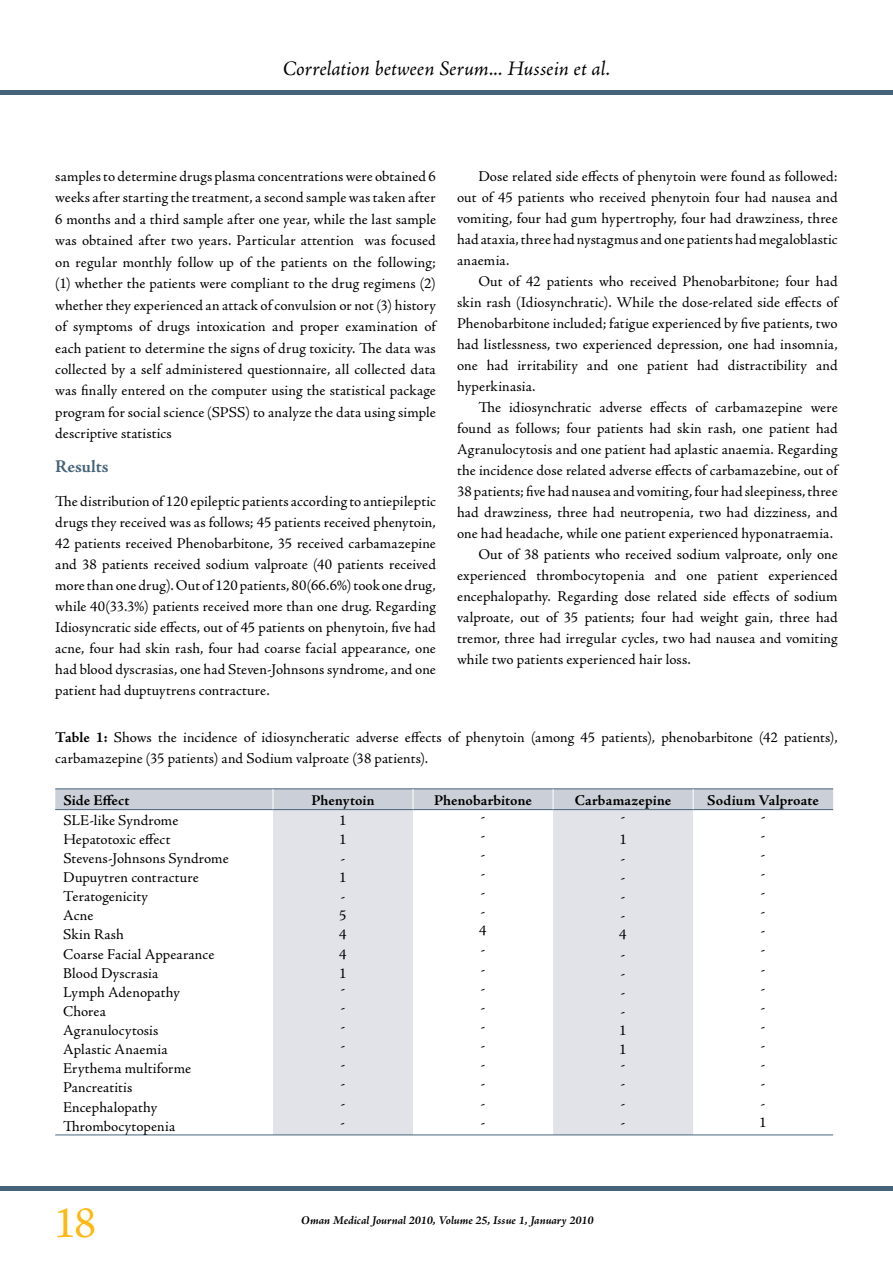
<style>
.page{position:relative;width:893px;height:1263px;background:#fff}
.page>*{position:absolute;margin:0;border:0;box-sizing:border-box;transform-origin:0 0}
.t1{font:45px "Adobe Jenson Pro";color:#fdb913}
.t2{font:italic 21px "Adobe Jenson Pro";color:#000}
.t3{font:700 18px "Adobe Jenson Pro";letter-spacing:-.005em;color:#46637a}
.t4{font:15px/21px "Adobe Jenson Pro";letter-spacing:.005em;color:#000;text-align:justify}
.t5{font:700 15px "Adobe Jenson Pro";letter-spacing:.005em;color:#000}
.t6{font:italic 700 12px "Adobe Jenson Pro";letter-spacing:-.005em;color:#000}
.s1{font-weight:700}
</style>
<div class="page">
<hr style="left:0;top:90px;width:893px;height:4px;background:#46637a">
<div style="left:0;top:1186px;width:893px;height:5px;background:#46637a"></div>
<svg style="left:273px;top:810px;width:420px;height:324px;fill:#e1e3e8"></svg>
<hr style="left:55px;top:1134px;width:218px;height:1px;background:#46637a">
<hr style="left:273px;top:1134px;width:140px;height:1px;background:#46637a">
<hr style="left:413px;top:1134px;width:140px;height:1px;background:#46637a">
<hr style="left:553px;top:1134px;width:140px;height:1px;background:#46637a">
<hr style="left:693px;top:1134px;width:140px;height:1px;background:#46637a">
<hr style="left:55px;top:788px;width:218px;height:1px;background:#46637a">
<hr style="left:273px;top:788px;width:140px;height:1px;background:#46637a">
<hr style="left:413px;top:788px;width:140px;height:1px;background:#46637a">
<hr style="left:553px;top:788px;width:140px;height:1px;background:#46637a">
<hr style="left:693px;top:788px;width:140px;height:1px;background:#46637a">
<svg style="left:55px;top:789px;width:778px;height:21px"></svg>
<h2 class="t2" style="left:283px;top:56px;width:329px">Correlation between Serum... Hussein et al.</h2>
<p class="t4" style="left:55px;top:166px;width:382px;line-height:21.5px">samples to determine drugs plasma concentrations were obtained 6 weeks after starting the treatment, a second sample was taken after 6 months and a third sample after one year, while the last sample was obtained after two years. Particular attention was focused on regular monthly follow up of the patients on the following; (1) whether the patients were compliant to the drug regimens (2) whether they experienced an attack of convulsion or not (3) history of symptoms of drugs intoxication and proper examination of each patient to determine the signs of drug toxicity. The data was collected by a self administered questionnaire, all collected data was finally entered on the computer using the statistical package program for social science (SPSS) to analyze the data using simple descriptive statistics</p>
<p class="t3" style="left:55px;top:456px;width:55px">Results</p>
<p class="t4" style="left:55px;top:491px;width:382px">The distribution of 120 epileptic patients according to antiepileptic drugs they received was as follows; 45 patients received phenytoin, 42 patients received Phenobarbitone, 35 received carbamazepine and 38 patients received sodium valproate (40 patients received more than one drug). Out of 120 patients, 80(66.6%) took one drug, while 40(33.3%) patients received more than one drug. Regarding Idiosyncratic side effects, out of 45 patients on phenytoin, five had acne, four had skin rash, four had coarse facial appearance, one had blood dyscrasias, one had Steven-Johnsons syndrome, and one patient had duptuytrens contracture.</p>
<p class="t4" style="left:457px;top:166px;width:382px;text-indent:21px">Dose related side effects of phenytoin were found as followed: out of 45 patients who received phenytoin four had nausea and vomiting, four had gum hypertrophy, four had drawziness, three had ataxia, three had nystagmus and one patients had megaloblastic anaemia.</p>
<p class="t4" style="left:457px;top:271px;width:382px;text-indent:21px">Out of 42 patients who received Phenobarbitone; four had skin rash (Idiosynchratic). While the dose-related side effects of Phenobarbitone included; fatigue experienced by five patients, two had listlessness, two experienced depression, one had insomnia, one had irritability and one patient had distractibility and hyperkinasia.</p>
<p class="t4" style="left:478px;top:397px;width:361px">The idiosynchratic adverse effects of carbamazepine were</p>
<p class="t4" style="left:457px;top:418px;width:382px">found as follows; four patients had skin rash, one patient had</p>
<p class="t4" style="left:457px;top:439px;width:382px">Agranulocytosis and one patient had aplastic anaemia. Regarding</p>
<p class="t4" style="left:457px;top:460px;width:382px">the incidence dose related adverse effects of carbamazebine, out of</p>
<p class="t4" style="left:457px;top:481px;width:382px">38 patients; five had nausea and vomiting, four had sleepiness, three</p>
<p class="t4" style="left:457px;top:502px;width:382px">had drawziness, three had neutropenia, two had dizziness, and</p>
<p class="t4" style="left:457px;top:523px;width:377px">one had headache, while one patient experienced hyponatraemia.</p>
<p class="t4" style="left:478px;top:544px;width:361px">Out of 38 patients who received sodium valproate, only one</p>
<p class="t4" style="left:457px;top:565px;width:382px">experienced thrombocytopenia and one patient experienced</p>
<p class="t4" style="left:457px;top:586px;width:382px">encephalopathy. Regarding dose related side effects of sodium</p>
<p class="t4" style="left:457px;top:607px;width:382px">valproate, out of 35 patients; four had weight gain, three had</p>
<p class="t4" style="left:457px;top:628px;width:382px">tremor, three had irregular cycles, two had nausea and vomiting</p>
<p class="t4" style="left:457px;top:649px;width:235px">while two patients experienced hair loss.</p>
<p class="t4" style="left:55px;top:727px;width:784px"><span class="s1">Table 1:</span> Shows the incidence of idiosyncheratic adverse effects of phenytoin (among 45 patients), phenobarbitone (42 patients), carbamazepine (35 patients) and Sodium valproate (38 patients).</p>
<p class="t5" style="left:63px;top:792px;width:68px">Side Effect</p>
<p class="t5" style="left:311px;top:792px;width:65px">Phenytoin</p>
<p class="t5" style="left:434px;top:792px;width:99px">Phenobarbitone</p>
<p class="t5" style="left:575px;top:792px;width:98px">Carbamazepine</p>
<p class="t5" style="left:707px;top:792px;width:113px">Sodium Valproate</p>
<p class="t4" style="left:63px;top:809px;width:116px">SLE-like Syndrome</p>
<p class="t4" style="left:339px;top:809px;width:9px">1</p>
<p class="t4" style="left:481px;top:806px;width:6px">-</p>
<p class="t4" style="left:621px;top:806px;width:6px">-</p>
<p class="t4" style="left:761px;top:806px;width:6px">-</p>
<p class="t4" style="left:63px;top:829px;width:109px">Hepatotoxic effect</p>
<p class="t4" style="left:339px;top:829px;width:9px">1</p>
<p class="t4" style="left:481px;top:825px;width:6px">-</p>
<p class="t4" style="left:619px;top:829px;width:9px">1</p>
<p class="t4" style="left:761px;top:825px;width:6px">-</p>
<p class="t4" style="left:63px;top:848px;width:167px">Stevens-Johnsons Syndrome</p>
<p class="t4" style="left:341px;top:848px;width:6px">-</p>
<p class="t4" style="left:481px;top:844px;width:6px">-</p>
<p class="t4" style="left:761px;top:844px;width:6px">-</p>
<p class="t4" style="left:621px;top:848px;width:6px">-</p>
<p class="t4" style="left:63px;top:867px;width:137px">Dupuytren contracture</p>
<p class="t4" style="left:339px;top:867px;width:9px">1</p>
<p class="t4" style="left:481px;top:863px;width:6px">-</p>
<p class="t4" style="left:621px;top:867px;width:6px">-</p>
<p class="t4" style="left:761px;top:863px;width:6px">-</p>
<p class="t4" style="left:63px;top:886px;width:86px">Teratogenicity</p>
<p class="t4" style="left:340px;top:886px;width:6px">-</p>
<p class="t4" style="left:480px;top:882px;width:6px">-</p>
<p class="t4" style="left:621px;top:886px;width:6px">-</p>
<p class="t4" style="left:761px;top:882px;width:6px">-</p>
<p class="t4" style="left:63px;top:905px;width:32px">Acne</p>
<p class="t4" style="left:339px;top:905px;width:9px">5</p>
<p class="t4" style="left:480px;top:901px;width:6px">-</p>
<p class="t4" style="left:621px;top:905px;width:6px">-</p>
<p class="t4" style="left:761px;top:901px;width:6px">-</p>
<p class="t4" style="left:63px;top:924px;width:62px">Skin Rash</p>
<p class="t4" style="left:339px;top:924px;width:9px">4</p>
<p class="t4" style="left:479px;top:920px;width:9px">4</p>
<p class="t4" style="left:619px;top:924px;width:9px">4</p>
<p class="t4" style="left:761px;top:920px;width:6px">-</p>
<p class="t4" style="left:63px;top:943px;width:153px">Coarse Facial Appearance</p>
<p class="t4" style="left:339px;top:943px;width:9px">4</p>
<p class="t4" style="left:480px;top:939px;width:6px">-</p>
<p class="t4" style="left:761px;top:939px;width:6px">-</p>
<p class="t4" style="left:620px;top:943px;width:6px">-</p>
<p class="t4" style="left:63px;top:963px;width:96px">Blood Dyscrasia</p>
<p class="t4" style="left:339px;top:963px;width:9px">1</p>
<p class="t4" style="left:480px;top:959px;width:6px">-</p>
<p class="t4" style="left:620px;top:963px;width:6px">-</p>
<p class="t4" style="left:760px;top:959px;width:6px">-</p>
<p class="t4" style="left:63px;top:982px;width:118px">Lymph Adenopathy</p>
<p class="t4" style="left:340px;top:978px;width:6px">-</p>
<p class="t4" style="left:480px;top:978px;width:6px">-</p>
<p class="t4" style="left:620px;top:982px;width:6px">-</p>
<p class="t4" style="left:760px;top:978px;width:6px">-</p>
<p class="t4" style="left:63px;top:1001px;width:44px">Chorea</p>
<p class="t4" style="left:340px;top:997px;width:6px">-</p>
<p class="t4" style="left:480px;top:997px;width:6px">-</p>
<p class="t4" style="left:620px;top:1001px;width:6px">-</p>
<p class="t4" style="left:760px;top:997px;width:6px">-</p>
<p class="t4" style="left:63px;top:1020px;width:97px">Agranulocytosis</p>
<p class="t4" style="left:340px;top:1016px;width:6px">-</p>
<p class="t4" style="left:480px;top:1016px;width:6px">-</p>
<p class="t4" style="left:619px;top:1020px;width:9px">1</p>
<p class="t4" style="left:760px;top:1016px;width:6px">-</p>
<p class="t4" style="left:63px;top:1039px;width:106px">Aplastic Anaemia</p>
<p class="t4" style="left:340px;top:1035px;width:6px">-</p>
<p class="t4" style="left:480px;top:1035px;width:6px">-</p>
<p class="t4" style="left:619px;top:1039px;width:9px">1</p>
<p class="t4" style="left:760px;top:1035px;width:6px">-</p>
<p class="t4" style="left:63px;top:1058px;width:129px">Erythema multiforme</p>
<p class="t4" style="left:340px;top:1054px;width:6px">-</p>
<p class="t4" style="left:480px;top:1054px;width:6px">-</p>
<p class="t4" style="left:620px;top:1054px;width:6px">-</p>
<p class="t4" style="left:760px;top:1054px;width:6px">-</p>
<p class="t4" style="left:63px;top:1077px;width:71px">Pancreatitis</p>
<p class="t4" style="left:340px;top:1073px;width:6px">-</p>
<p class="t4" style="left:480px;top:1073px;width:6px">-</p>
<p class="t4" style="left:620px;top:1073px;width:6px">-</p>
<p class="t4" style="left:760px;top:1073px;width:6px">-</p>
<p class="t4" style="left:63px;top:1097px;width:96px">Encephalopathy</p>
<p class="t4" style="left:340px;top:1092px;width:6px">-</p>
<p class="t4" style="left:480px;top:1092px;width:6px">-</p>
<p class="t4" style="left:620px;top:1092px;width:6px">-</p>
<p class="t4" style="left:760px;top:1092px;width:6px">-</p>
<p class="t4" style="left:63px;top:1116px;width:114px">Thrombocytopenia</p>
<p class="t4" style="left:340px;top:1112px;width:6px">-</p>
<p class="t4" style="left:480px;top:1112px;width:6px">-</p>
<p class="t4" style="left:620px;top:1112px;width:6px">-</p>
<p class="t4" style="left:759px;top:1112px;width:9px">1</p>
<h1 class="t1" style="left:54px;top:1197px;width:44px">18</h1>
<p class="t6" style="left:301px;top:1214px;width:294px">Oman Medical Journal 2010, Volume 25, Issue 1, January 2010</p>
</div>
